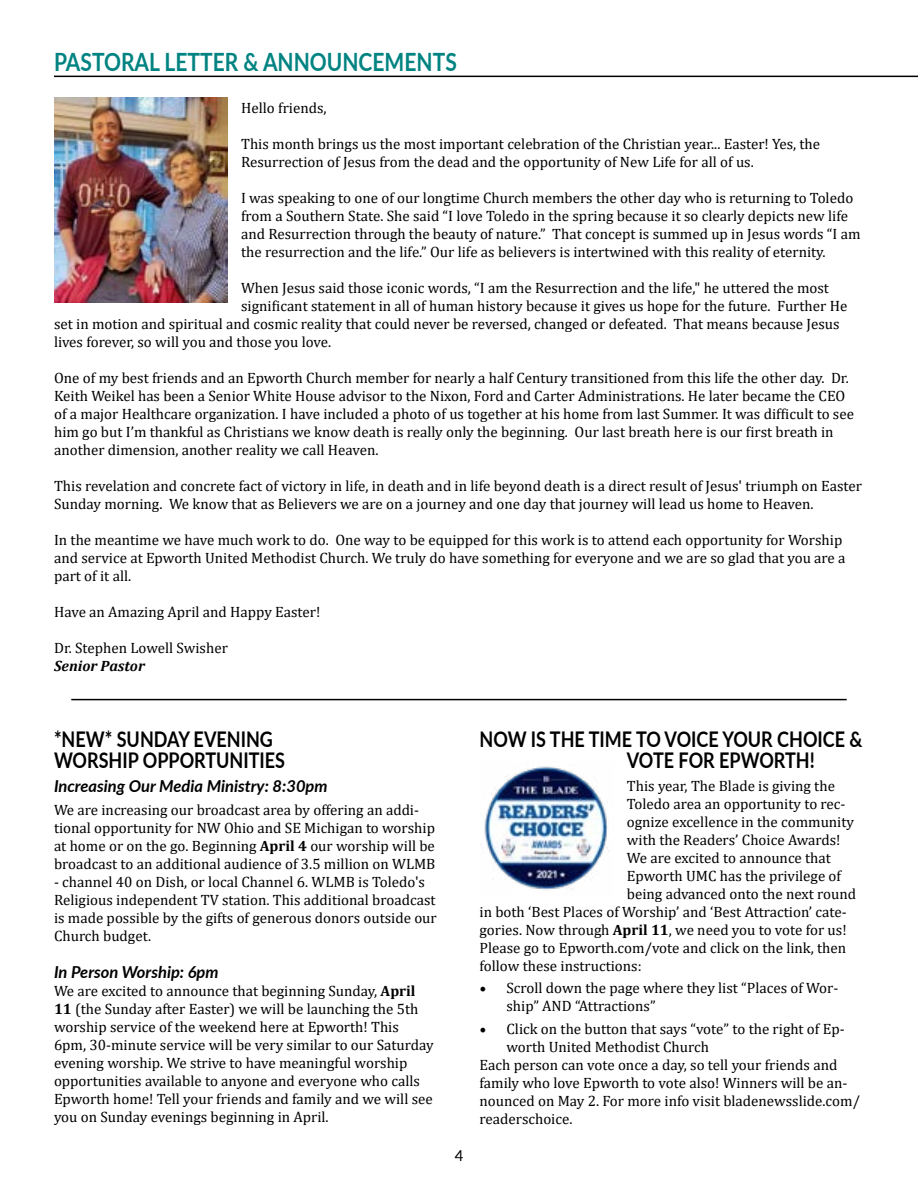
<style>
.page{position:relative;width:918px;height:1188px;background:#fff}
.page>*{position:absolute;margin:0;border:0;box-sizing:border-box;transform-origin:0 0}
.t1{font:700 25.2px "Lato";color:#008381;scale:.83 1}
.t2{font:700 21.6px/21.6px "Lato";color:#000;scale:.83 1}
.t3{font:italic 700 16.5px "Lato";color:#000}
.t4{font:15px/18px "Cambria";color:#000}
.t5{font:italic 700 15px "Cambria";color:#000}
.t6{font:15px "Lato";color:#000}
.s1{font-weight:700}
.s2{font-family:"Minion Pro";font-size:18px}
</style>
<div class="page">
<hr style="left:54px;top:76px;width:864px;height:1px;background:#000">
<img style="left:54px;top:97px;width:174px;height:205px">
<hr style="left:71px;top:699px;width:776px;height:1px;background:#000">
<img style="left:484px;top:766px;width:124px;height:124px">
<h1 class="t1" style="left:54px;top:43px;width:487px">PASTORAL LETTER &amp; ANNOUNCEMENTS</h1>
<p class="t4" style="left:241px;top:99px;width:87px">Hello friends,</p>
<p class="t4" style="left:241px;top:135px;width:581px">This month brings us the most important celebration of the Christian year... Easter! Yes, the<br>Resurrection of Jesus from the dead and the opportunity of New Life for all of us.</p>
<p class="t4" style="left:241px;top:189px;width:621px">I was speaking to one of our longtime Church members the other day who is returning to Toledo from a Southern State. She said “I love Toledo in the spring because it so clearly depicts new life and Resurrection through the beauty of nature.” That concept is summed up in Jesus words “I am the resurrection and the life.” Our life as believers is intertwined with this reality of eternity.</p>
<p class="t4" style="left:241px;top:279px;width:589px">When Jesus said those iconic words, “I am the Resurrection and the life," he uttered the most</p>
<p class="t4" style="left:241px;top:297px;width:608px">significant statement in all of human history because it gives us hope for the future. Further He</p>
<p class="t4" style="left:54px;top:315px;width:787px">set in motion and spiritual and cosmic reality that could never be reversed, changed or defeated. That means because Jesus</p>
<p class="t4" style="left:54px;top:333px;width:279px">lives forever, so will you and those you love.</p>
<p class="t4" style="left:54px;top:369px;width:801px">One of my best friends and an Epworth Church member for nearly a half Century transitioned from this life the other day. Dr.<br>Keith Weikel has been a Senior White House advisor to the Nixon, Ford and Carter Administrations. He later became the CEO of a major Healthcare organization. I have included a photo of us together at his home from last Summer. It was difficult to see him go but I’m thankful as Christians we know death is really only the beginning. Our last breath here is our first breath in another dimension, another reality we call Heaven.</p>
<p class="t4" style="left:54px;top:477px;width:810px">This revelation and concrete fact of victory in life, in death and in life beyond death is a direct result of Jesus' triumph on Easter<br>Sunday morning. We know that as Believers we are on a journey and one day that journey will lead us home to Heaven.</p>
<p class="t4" style="left:54px;top:531px;width:793px">In the meantime we have much work to do. One way to be equipped for this work is to attend each opportunity for Worship and service at Epworth United Methodist Church. We truly do have something for everyone and we are so glad that you are a part of it all.</p>
<p class="t4" style="left:54px;top:603px;width:268px">Have an Amazing April and Happy Easter!</p>
<p class="t4" style="left:54px;top:639px;width:175px">Dr. Stephen Lowell Swisher</p>
<p class="t5" style="left:54px;top:655px;width:92px">Senior Pastor</p>
<h2 class="t2" style="left:54px;top:727px;width:280px">*NEW* SUNDAY EVENING<br>WORSHIP OPPORTUNITIES</h2>
<p class="t3" style="left:54px;top:774px;width:275px">Increasing Our Media Ministry: 8:30pm</p>
<p class="t4" style="left:54px;top:801px;width:383px">We are increasing our broadcast area by offering an addi&shy;tional opportunity for NW Ohio and SE Michigan to worship at home or on the go. Beginning <span class="s1">April 4</span> our worship will be broadcast to an additional audience of 3.5 million on WLMB</p>
<p class="t4" style="left:54px;top:873px;width:384px">- channel 40 on Dish, or local Channel 6. WLMB is Toledo's Religious independent TV station. This additional broadcast is made possible by the gifts of generous donors outside our Church budget.</p>
<p class="t3" style="left:54px;top:960px;width:166px">In Person Worship: 6pm</p>
<p class="t4" style="left:54px;top:982px;width:381px">We are excited to announce that beginning Sunday, <span class="s1">April 11</span> (the Sunday after Easter) we will be launching the 5th worship service of the weekend here at Epworth! This 6pm, 30-minute service will be very similar to our Saturday evening worship. We strive to have meaningful worship opportunities available to anyone and everyone who calls Epworth home! Tell your friends and family and we will see you on Sunday evenings beginning in April.</p>
<p class="t6" style="left:455px;top:1145px;width:10px">4</p>
<h2 class="t2" style="left:627px;top:727px;width:285px;text-indent:-147px">NOW IS THE TIME TO VOICE YOUR CHOICE &amp;<br>VOTE FOR EPWORTH!</h2>
<p class="t4" style="left:627px;top:777px;width:210px">This year, The Blade is giving the</p>
<p class="t4" style="left:627px;top:795px;width:220px">Toledo area an opportunity to rec-</p>
<p class="t4" style="left:627px;top:813px;width:229px">ognize excellence in the community</p>
<p class="t4" style="left:627px;top:831px;width:215px">with the Readers’ Choice Awards!</p>
<p class="t4" style="left:627px;top:849px;width:206px">We are excited to announce that</p>
<p class="t4" style="left:627px;top:867px;width:216px">Epworth UMC has the privilege of</p>
<p class="t4" style="left:627px;top:885px;width:231px">being advanced onto the next round</p>
<p class="t4" style="left:480px;top:903px;width:369px">in both ‘Best Places of Worship’ and ‘Best Attraction’ cate-</p>
<p class="t4" style="left:480px;top:921px;width:369px">gories. Now through <span class="s1">April 11</span>, we need you to vote for us!</p>
<p class="t4" style="left:480px;top:939px;width:368px">Please go to Epworth.com/vote and click on the link, then</p>
<p class="t4" style="left:480px;top:957px;width:164px">follow these instructions:</p>
<p class="t4" style="left:507px;top:979px;width:333px;text-indent:-27px"><span class="s2">•</span> Scroll down the page where they list “Places of Wor&shy;ship” AND “Attractions”</p>
<p class="t4" style="left:480px;top:1020px;width:367px"><span class="s2">•</span> Click on the button that says “vote” to the right of Ep-</p>
<p class="t4" style="left:507px;top:1038px;width:204px">worth United Methodist Church</p>
<p class="t4" style="left:480px;top:1056px;width:359px">Each person can vote once a day, so tell your friends and</p>
<p class="t4" style="left:480px;top:1074px;width:369px">family who love Epworth to vote also! Winners will be an-</p>
<p class="t4" style="left:480px;top:1092px;width:382px">nounced on May 2. For more info visit bladenewsslide.com/</p>
<p class="t4" style="left:480px;top:1110px;width:94px">readerschoice.</p>
</div>
